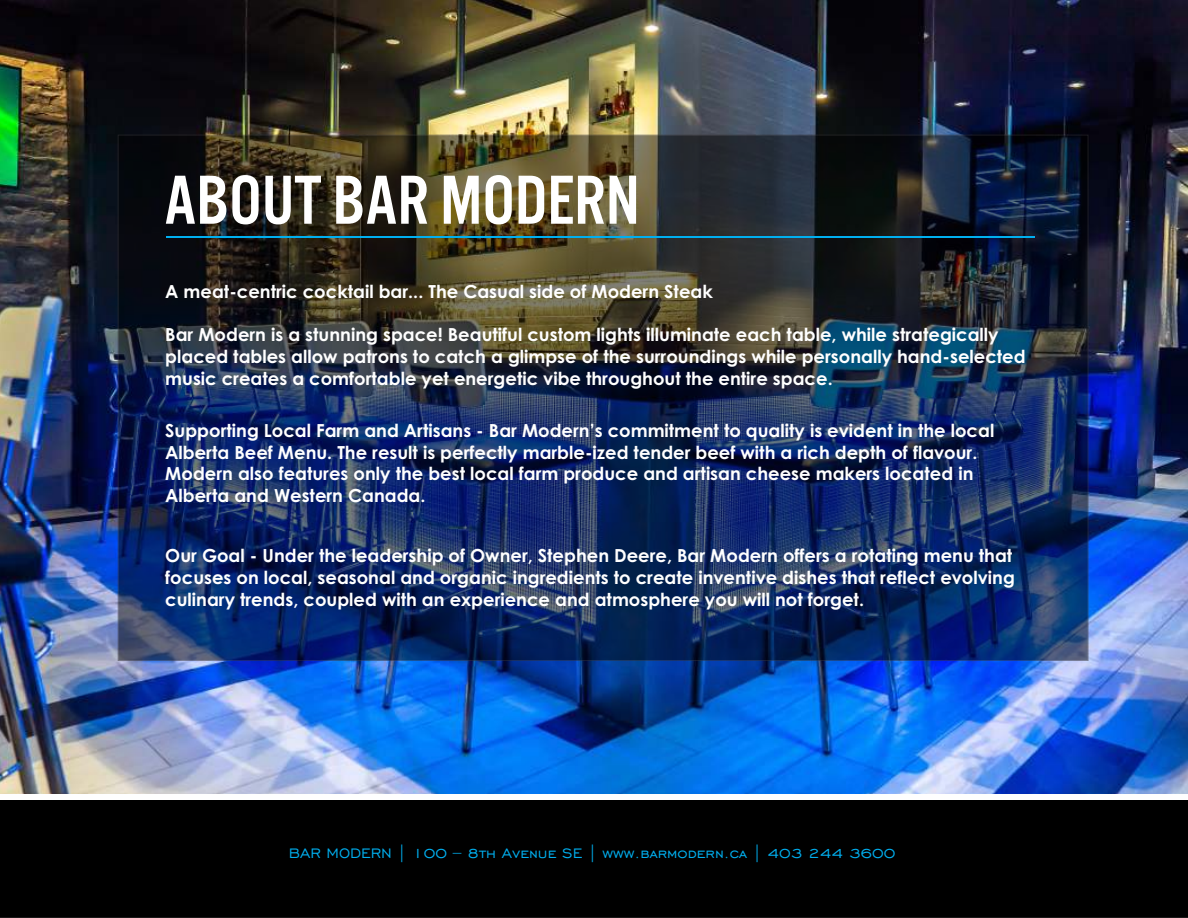
<style>
.page{position:relative;width:1188px;height:918px;background:#fff}
.page>*{position:absolute;margin:0;border:0;box-sizing:border-box;transform-origin:0 0}
.t1{font:72px "Alternate Got No 3 D";color:#fff}
.t2{font:700 18px/21.8px "Century Gothic";color:#fff}
.t3{font:18px "Chisel Normal";color:#00afef}
</style>
<div class="page">
<img style="left:0;top:0;width:1188px;height:794px">
<div style="left:0;top:800px;width:1188px;height:118px;background:#000"></div>
<img style="left:118px;top:135px;width:970px;height:526px">
<hr style="left:167px;top:236px;width:868px;height:1px;background:#00afef">
<h1 class="t1" style="left:164px;top:164px;width:477px">ABOUT BAR MODERN</h1>
<p class="t2" style="left:165px;top:282px;width:549px">A meat-centric cocktail bar... The Casual side of Modern Steak</p>
<p class="t2" style="left:165px;top:326px;width:862px">Bar Modern is a stunning space! Beautiful custom lights illuminate each table, while strategically placed tables allow patrons to catch a glimpse of the surroundings while personally hand-selected music creates a comfortable yet energetic vibe throughout the entire space.</p>
<p class="t2" style="left:165px;top:421px;width:831px">Supporting Local Farm and Artisans - Bar Modern’s commitment to quality is evident in the local Alberta Beef Menu. The result is perfectly marble-ized tender beef with a rich depth of flavour.<br>Modern also features only the best local farm produce and artisan cheese makers located in Alberta and Western Canada.</p>
<p class="t2" style="left:165px;top:547px;width:851px">Our Goal - Under the leadership of Owner, Stephen Deere, Bar Modern offers a rotating menu that focuses on local, seasonal and organic ingredients to create inventive dishes that reflect evolving culinary trends, coupled with an experience and atmosphere you will not forget.</p>
<p class="t3" style="left:289px;top:842px;width:608px">BAR MODERN | 100 – 8th Avenue SE | www.barmodern.ca | 403 244 3600</p>
</div>
